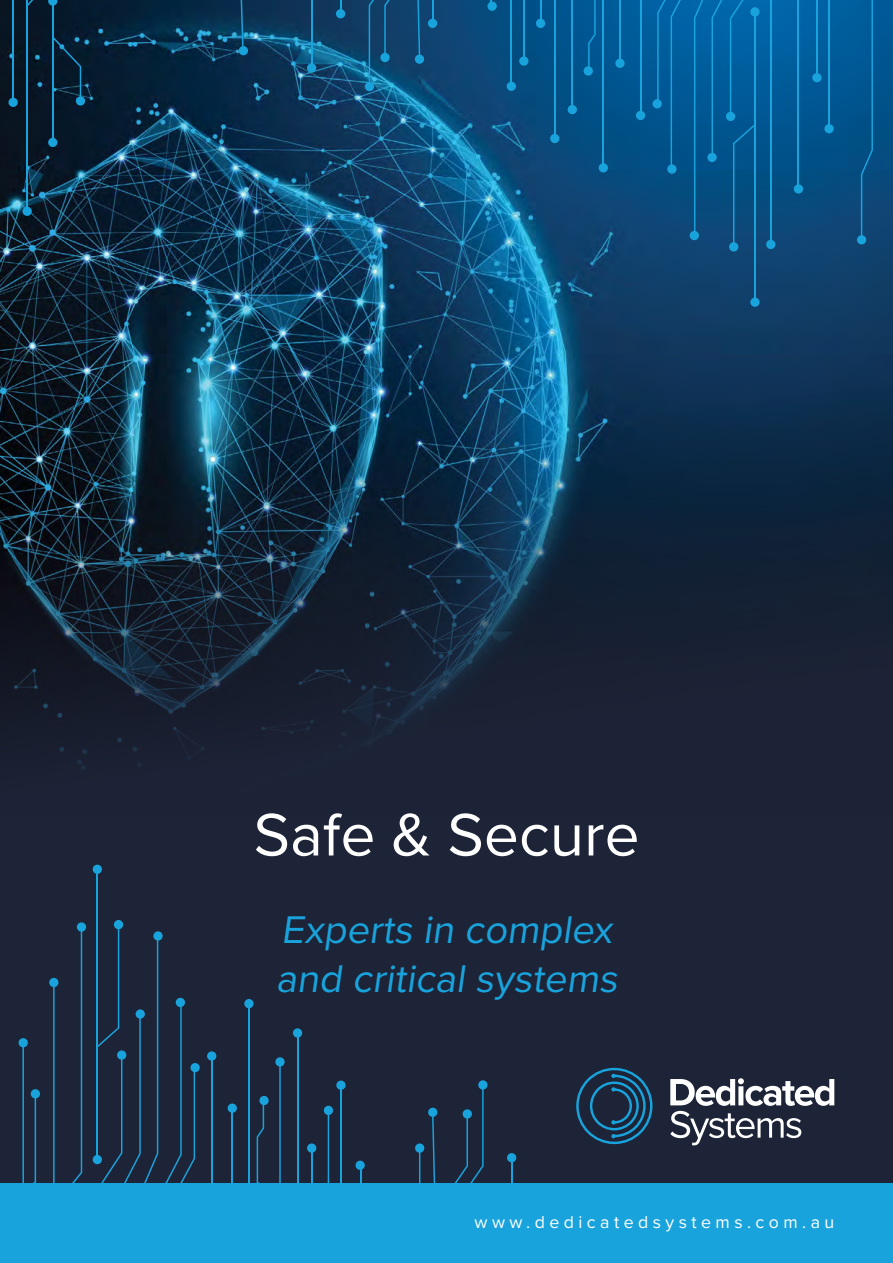
<style>
.page{position:relative;width:893px;height:1263px;background:#1d2437}
.page>*{position:absolute;margin:0;border:0;box-sizing:border-box;transform-origin:0 0}
.t1{font:62.25px "Proxima Nova";color:#fff}
.t2{font:40.05px/48px "Proxima Nova";color:#19a3dd}
.t3{font:17.85px "Proxima Nova";letter-spacing:.25em;color:#fff}
</style>
<div class="page">
<img style="left:0;top:0;width:893px;height:769px">
<div style="left:0;top:1183px;width:893px;height:80px;background:#19a3dd"></div>
<div style="left:77px;top:922px;width:9px;height:10px;background:#19a3dd;border-radius:50%"></div>
<div style="left:114px;top:920px;width:9px;height:9px;background:#19a3dd;border-radius:50%"></div>
<div style="left:93px;top:865px;width:9px;height:9px;background:#19a3dd;border-radius:50%"></div>
<div style="left:190px;top:1063px;width:10px;height:9px;background:#19a3dd;border-radius:50%"></div>
<div style="left:207px;top:1051px;width:9px;height:10px;background:#19a3dd;border-radius:50%"></div>
<div style="left:244px;top:999px;width:10px;height:9px;background:#19a3dd;border-radius:50%"></div>
<div style="left:293px;top:1028px;width:9px;height:10px;background:#19a3dd;border-radius:50%"></div>
<svg style="left:275px;top:1057px;width:10px;height:9px"></svg>
<svg style="left:307px;top:1143px;width:9px;height:10px"></svg>
<div style="left:324px;top:1106px;width:9px;height:9px;background:#19a3dd;border-radius:50%"></div>
<svg style="left:336px;top:1080px;width:10px;height:10px"></svg>
<div style="left:228px;top:1103px;width:9px;height:10px;background:#19a3dd;border-radius:50%"></div>
<svg style="left:355px;top:1160px;width:10px;height:10px"></svg>
<div style="left:415px;top:1143px;width:9px;height:10px;background:#19a3dd;border-radius:50%"></div>
<div style="left:507px;top:1153px;width:9px;height:9px;background:#19a3dd;border-radius:50%"></div>
<div style="left:478px;top:1080px;width:9px;height:9px;background:#19a3dd;border-radius:50%"></div>
<hr style="left:511px;top:1156px;width:1px;height:100px;background:#19a3dd">
<svg style="left:419px;top:1085px;width:65px;height:98px"></svg>
<hr style="left:360px;top:1165px;width:2px;height:91px;background:#19a3dd">
<hr style="left:340px;top:1087px;width:2px;height:169px;background:#19a3dd">
<hr style="left:248px;top:1004px;width:2px;height:252px;background:#19a3dd">
<hr style="left:297px;top:1033px;width:1px;height:223px;background:#19a3dd">
<svg style="left:310px;top:1110px;width:19px;height:73px"></svg>
<hr style="left:311px;top:1148px;width:1px;height:107px;background:#19a3dd">
<svg style="left:256px;top:1060px;width:29px;height:123px"></svg>
<hr style="left:211px;top:1055px;width:1px;height:201px;background:#19a3dd">
<hr style="left:232px;top:1110px;width:1px;height:146px;background:#19a3dd">
<hr style="left:97px;top:869px;width:1px;height:290px;background:#19a3dd">
<svg style="left:92px;top:925px;width:103px;height:258px"></svg>
<svg style="left:18px;top:927px;width:64px;height:256px"></svg>
<svg style="left:48px;top:0;width:9px;height:6px"></svg>
<div style="left:76px;top:96px;width:9px;height:10px;background:#19a3dd;border-radius:50%"></div>
<div style="left:48px;top:138px;width:9px;height:9px;background:#19a3dd;border-radius:50%"></div>
<div style="left:9px;top:98px;width:9px;height:9px;background:#19a3dd;border-radius:50%"></div>
<div style="left:23px;top:207px;width:9px;height:9px;background:#19a3dd;border-radius:50%"></div>
<hr style="left:12px;top:0;width:2px;height:102px;background:#19a3dd">
<hr style="left:26px;top:0;width:2px;height:210px;background:#19a3dd">
<svg style="left:28px;top:0;width:5px;height:6px"></svg>
<hr style="left:52px;top:0;width:2px;height:140px;background:#19a3dd">
<svg style="left:54px;top:37px;width:27px;height:64px;background:#08263b"></svg>
<div style="left:239px;top:46px;width:9px;height:9px;background:#19a3dd;border-radius:50%"></div>
<div style="left:857px;top:235px;width:9px;height:9px;background:#19a3dd;border-radius:50%"></div>
<div style="left:794px;top:184px;width:9px;height:10px;background:#19a3dd;border-radius:50%"></div>
<div style="left:766px;top:240px;width:9px;height:9px;background:#19a3dd;border-radius:50%"></div>
<div style="left:729px;top:242px;width:9px;height:9px;background:#19a3dd;border-radius:50%"></div>
<div style="left:750px;top:298px;width:10px;height:9px;background:#19a3dd;border-radius:50%"></div>
<div style="left:824px;top:124px;width:10px;height:9px;background:#19a3dd;border-radius:50%"></div>
<div style="left:812px;top:73px;width:10px;height:9px;background:#19a3dd;border-radius:50%"></div>
<div style="left:726px;top:112px;width:9px;height:9px;background:#19a3dd;border-radius:50%"></div>
<div style="left:707px;top:153px;width:10px;height:9px;background:#19a3dd;border-radius:50%"></div>
<div style="left:667px;top:164px;width:9px;height:10px;background:#19a3dd;border-radius:50%"></div>
<div style="left:690px;top:231px;width:9px;height:9px;background:#19a3dd;border-radius:50%"></div>
<div style="left:653px;top:99px;width:9px;height:9px;background:#19a3dd;border-radius:50%"></div>
<div style="left:636px;top:111px;width:9px;height:9px;background:#19a3dd;border-radius:50%"></div>
<div style="left:599px;top:163px;width:9px;height:9px;background:#19a3dd;border-radius:50%"></div>
<div style="left:550px;top:134px;width:9px;height:9px;background:#19a3dd;border-radius:50%"></div>
<div style="left:568px;top:105px;width:9px;height:9px;background:#19a3dd;border-radius:50%"></div>
<div style="left:584px;top:66px;width:9px;height:10px;background:#19a3dd;border-radius:50%"></div>
<div style="left:536px;top:19px;width:9px;height:9px;background:#19a3dd;border-radius:50%"></div>
<div style="left:519px;top:56px;width:9px;height:10px;background:#19a3dd;border-radius:50%"></div>
<div style="left:507px;top:82px;width:9px;height:9px;background:#19a3dd;border-radius:50%"></div>
<div style="left:615px;top:59px;width:10px;height:9px;background:#19a3dd;border-radius:50%"></div>
<div style="left:750px;top:7px;width:10px;height:10px;background:#19a3dd;border-radius:50%"></div>
<div style="left:487px;top:2px;width:10px;height:9px;background:#19a3dd;border-radius:50%"></div>
<div style="left:428px;top:19px;width:9px;height:9px;background:#19a3dd;border-radius:50%"></div>
<div style="left:415px;top:55px;width:9px;height:9px;background:#19a3dd;border-radius:50%"></div>
<div style="left:380px;top:53px;width:10px;height:9px;background:#19a3dd;border-radius:50%"></div>
<div style="left:336px;top:9px;width:9px;height:9px;background:#19a3dd;border-radius:50%"></div>
<div style="left:307px;top:63px;width:9px;height:10px;background:#19a3dd;border-radius:50%"></div>
<div style="left:365px;top:82px;width:9px;height:9px;background:#19a3dd;border-radius:50%"></div>
<svg style="left:241px;top:0;width:3px;height:47px"></svg>
<hr style="left:311px;top:0;width:1px;height:67px;background:#19a3dd">
<svg style="left:369px;top:0;width:5px;height:85px"></svg>
<svg style="left:384px;top:0;width:6px;height:58px"></svg>
<svg style="left:432px;top:0;width:1px;height:19px"></svg>
<svg style="left:417px;top:0;width:3px;height:56px"></svg>
<hr style="left:511px;top:0;width:1px;height:85px;background:#19a3dd">
<hr style="left:603px;top:0;width:1px;height:168px;background:#19a3dd">
<hr style="left:554px;top:0;width:1px;height:138px;background:#19a3dd">
<hr style="left:523px;top:0;width:2px;height:61px;background:#19a3dd">
<svg style="left:540px;top:0;width:1px;height:19px"></svg>
<hr style="left:572px;top:0;width:1px;height:111px;background:#19a3dd">
<svg style="left:588px;top:0;width:8px;height:71px"></svg>
<hr style="left:640px;top:0;width:1px;height:116px;background:#19a3dd">
<hr style="left:619px;top:0;width:2px;height:61px;background:#19a3dd">
<svg style="left:657px;top:0;width:24px;height:168px;background:#02619d"></svg>
<svg style="left:694px;top:0;width:9px;height:235px;background:#05639d"></svg>
<svg style="left:711px;top:0;width:11px;height:158px;background:#0366a4"></svg>
<svg style="left:730px;top:0;width:14px;height:116px;background:#0266a7"></svg>
<hr style="left:770px;top:0;width:1px;height:245px;background:#19a3dd">
<hr style="left:754px;top:13px;width:2px;height:289px;background:#19a3dd">
<svg style="left:733px;top:124px;width:21px;height:123px;background:#065489"></svg>
<hr style="left:798px;top:0;width:1px;height:189px;background:#19a3dd">
<hr style="left:828px;top:0;width:2px;height:129px;background:#19a3dd">
<hr style="left:816px;top:0;width:2px;height:77px;background:#19a3dd">
<svg style="left:861px;top:0;width:12px;height:240px;background:#065b92"></svg>
<svg style="left:576px;top:1068px;width:76px;height:76px"></svg>
<svg style="left:670px;top:1078px;width:164px;height:67px"></svg>
<h1 class="t1" style="left:254px;top:788px;width:388px">Safe &amp; Secure</h1>
<p class="t2" style="left:276px;top:904px;width:351px">Experts in complex and critical systems</p>
<p class="t3" style="left:475px;top:1209px;width:361px">www.dedicatedsystems.com.au</p>
</div>
